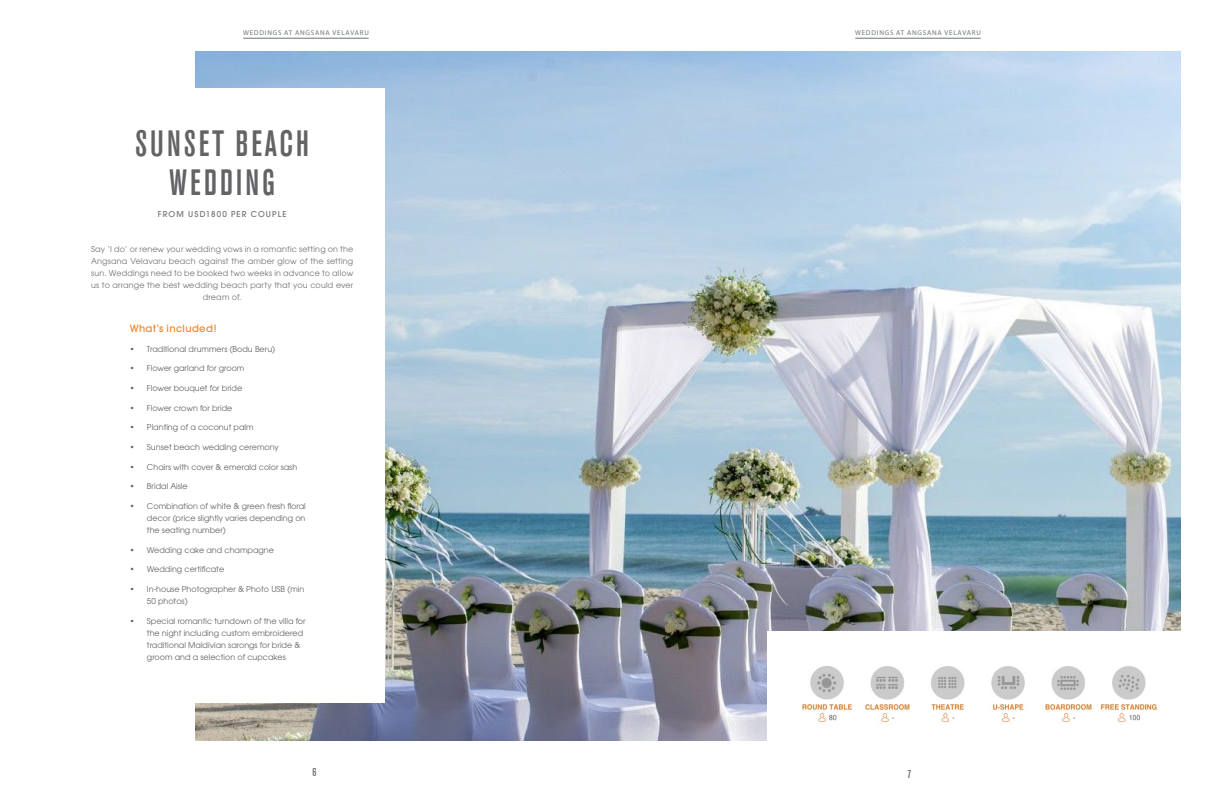
<style>
.page{position:relative;width:1224px;height:792px;background:#fff}
.page>*{position:absolute;margin:0;border:0;box-sizing:border-box;transform-origin:0 0}
.t1{font:500 condensed 36.5px "Akzidenz Grotesk BE";letter-spacing:.08em;color:#636366}
.Master_Page_Number{font:500 condensed 11.3px "Akzidenz Grotesk BE";color:#636366}
.Paragraph_Style_2{font:500 10px "Avant Garde";letter-spacing:.04em;color:#f58221}
.t2{font:8px/12px "Avant Garde";color:#636366}
.Body_copy{font:8px/12px "Avant Garde";letter-spacing:.02em;color:#6e7277;text-align:center}
.Intro_TWC_Uppercase{font:500 8px "Avant Garde";letter-spacing:.14em;color:#6e7277}
.t3{font:7px "Myriad Pro";letter-spacing:.11em;color:#6e7277}
</style>
<div class="page">
<img style="left:196px;top:51px;width:984px;height:690px">
<div style="left:102px;top:88px;width:283px;height:614px;background:#fff"></div>
<div style="left:767px;top:631px;width:424px;height:125px;background:#fff"></div>
<img style="left:802px;top:666px;width:355px;height:57px">
<hr style="left:243px;top:38px;width:126px;height:1px;background:#6e7277">
<hr style="left:855px;top:38px;width:126px;height:1px;background:#6e7277">
<p class="t3" style="left:243px;top:28px;width:127px">WEDDINGS AT ANGSANA VELAVARU</p>
<p class="t3" style="left:855px;top:28px;width:127px">WEDDINGS AT ANGSANA VELAVARU</p>
<p class="t1" style="left:135px;top:123px;width:175px">SUNSET BEACH</p>
<p class="t1" style="left:169px;top:162px;width:107px">WEDDING</p>
<p class="Intro_TWC_Uppercase" style="left:158px;top:209px;width:130px">FROM USD1800 PER COUPLE</p>
<p class="Body_copy" style="left:91px;top:243px;width:264px">Say ‘I do’ or renew your wedding vows in a romantic setting on the Angsana Velavaru beach against the amber glow of the setting sun. Weddings need to be booked two weeks in advance to allow us to arrange the best wedding beach party that you could ever dream of.</p>
<p class="Paragraph_Style_2" style="left:130px;top:322px;width:88px">What’s included!</p>
<p class="t2" style="left:130px;top:343px;width:147px">• Traditional drummers (Bodu Beru)</p>
<p class="t2" style="left:130px;top:362px;width:116px">• Flower garland for groom</p>
<p class="t2" style="left:130px;top:382px;width:114px">• Flower bouquet for bride</p>
<p class="t2" style="left:130px;top:402px;width:104px">• Flower crown for bride</p>
<p class="t2" style="left:130px;top:421px;width:125px">• Planting of a coconut palm</p>
<p class="t2" style="left:130px;top:441px;width:151px">• Sunset beach wedding ceremony</p>
<p class="t2" style="left:130px;top:461px;width:169px">• Chairs with cover &amp; emerald color sash</p>
<p class="t2" style="left:130px;top:480px;width:60px">• Bridal Aisle</p>
<p class="t2" style="left:147px;top:500px;width:160px;text-align:justify;text-indent:-17px">• Combination of white &amp; green fresh floral decor (price slightly varies depending on the seating number)</p>
<p class="t2" style="left:130px;top:544px;width:146px">• Wedding cake and champagne</p>
<p class="t2" style="left:130px;top:564px;width:96px">• Wedding certificate</p>
<p class="t2" style="left:147px;top:583px;width:159px;text-indent:-17px">• In-house Photographer &amp; Photo USB (min<br>50 photos)</p>
<p class="t2" style="left:147px;top:615px;width:160px;text-indent:-17px">• Special romantic turndown of the villa for the night including custom embroidered traditional Maldivian sarongs for bride &amp; groom and a selection of cupcakes</p>
<p class="Master_Page_Number" style="left:312px;top:766px;width:5px">6</p>
<p class="Master_Page_Number" style="left:908px;top:768px;width:5px">7</p>
</div>
